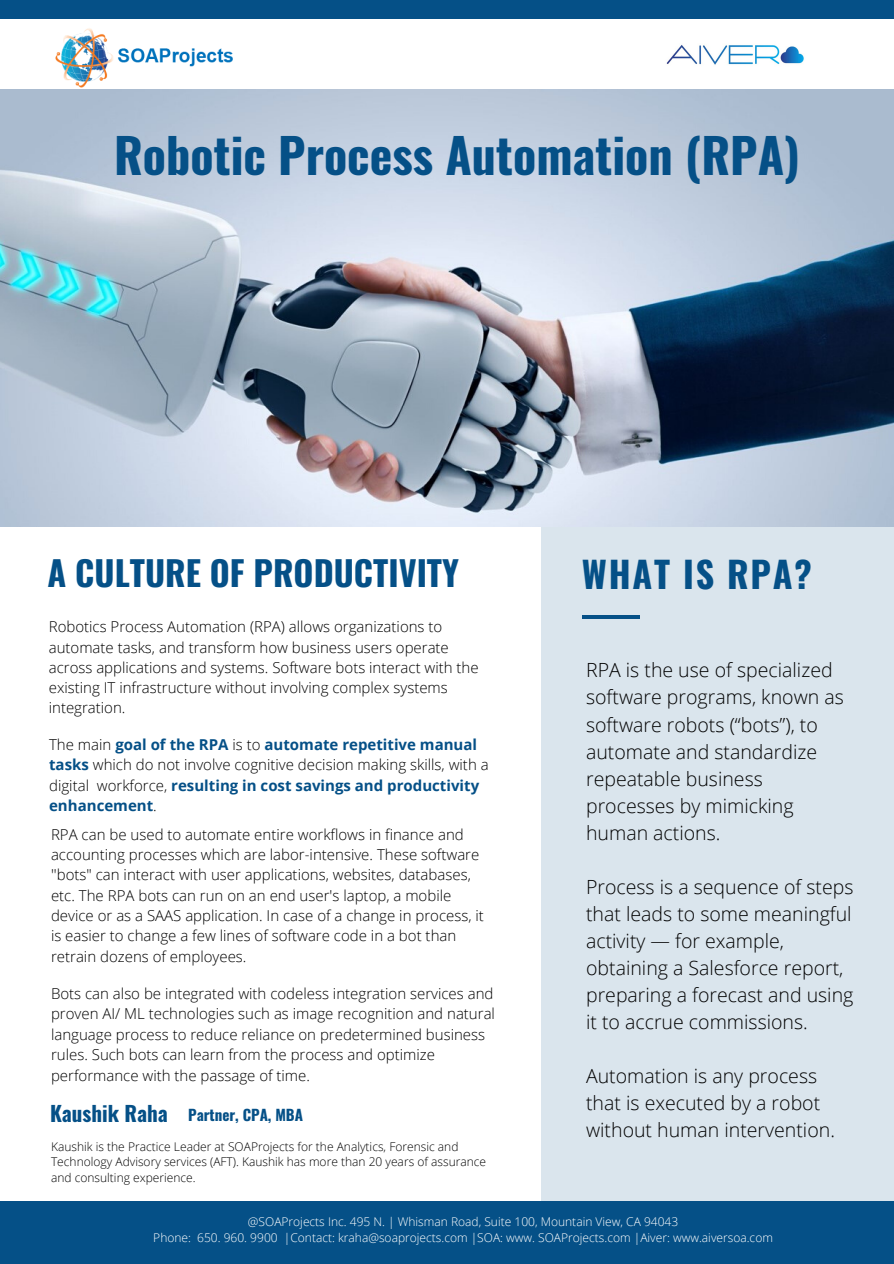
<style>
.page{position:relative;width:894px;height:1264px;background:#fff}
.page>*{position:absolute;margin:0;border:0;box-sizing:border-box;transform-origin:0 0}
.t1{font:700 48px "Oswald";color:#055087}
.t2{font:700 36px "Oswald";letter-spacing:.05em;color:#055087}
.t3{font:700 34.2px "Oswald";color:#055087}
.t4{font:700 21px "Oswald";color:#055087}
.t5{font:300 19.5px/27px "Open Sans";color:#000}
.t6{font:300 15px/20.2px "Open Sans";color:#000}
.t7{font:700 15px/20.2px "Open Sans";color:#055087}
.t8{font:700 15px "Oswald";color:#055087}
.t9{font:300 12px/15.8px "Open Sans";color:#fff;text-align:center}
.t10{font:300 12px/15.8px "Open Sans";color:#000}
.s1{font-weight:300;color:#000}
</style>
<div class="page">
<div style="left:0;top:0;width:893px;height:19px;background:#055087"></div>
<div style="left:541px;top:519px;width:352px;height:688px;background:#dae5ed"></div>
<hr style="left:581px;top:615px;width:58px;height:4px;background:#055087">
<img style="left:0;top:89px;width:893px;height:437px">
<img style="left:56px;top:28px;width:177px;height:59px">
<div style="left:0;top:1201px;width:893px;height:62px;background:#055087"></div>
<img style="left:666px;top:45px;width:138px;height:20px">
<h1 class="t1" style="left:114px;top:118px;width:687px">Robotic Process Automation (RPA)</h1>
<h3 class="t3" style="left:48px;top:546px;width:413px">A CULTURE OF PRODUCTIVITY</h3>
<h2 class="t2" style="left:581px;top:546px;width:231px">WHAT IS RPA?</h2>
<p class="t6" style="left:49px;top:616px;width:431px">Robotics Process Automation (RPA) allows organizations to automate tasks, and transform how business users operate across applications and systems. Software bots interact with the existing IT infrastructure without involving complex systems integration.</p>
<p class="t7" style="left:49px;top:734px;width:441px"><span class="s1">The main</span> goal of the RPA <span class="s1">is to</span> automate repetitive manual tasks <span class="s1">which do not involve cognitive decision making skills, with a digital workforce,</span> resulting in cost savings and productivity enhancement<span class="s1">.</span></p>
<p class="t6" style="left:51px;top:824px;width:434px">RPA can be used to automate entire workflows in finance and accounting processes which are labor-intensive. These software ''bots" can interact with user applications, websites, databases, etc. The RPA bots can run on an end user's laptop, a mobile device or as a SAAS application. In case of a change in process, it is easier to change a few lines of software code in a bot than retrain dozens of employees.</p>
<p class="t6" style="left:51px;top:982px;width:445px">Bots can also be integrated with codeless integration services and proven AI/ ML technologies such as image recognition and natural language process to reduce reliance on predetermined business rules. Such bots can learn from the process and optimize performance with the passage of time.</p>
<h3 class="t4" style="left:50px;top:1096px;width:119px">Kaushik Raha</h3>
<p class="t8" style="left:188px;top:1103px;width:116px">Partner, CPA, MBA</p>
<p class="t10" style="left:51px;top:1137px;width:436px">Kaushik is the Practice Leader at SOAProjects for the Analytics, Forensic and<br>Technology Advisory services (AFT). Kaushik has more than 20 years of assurance and consulting experience.</p>
<h3 class="t5" style="left:586px;top:656px;width:259px">RPA is the use of specialized software programs, known as software robots (“bots”), to automate and standardize repeatable business processes by mimicking human actions.</h3>
<h3 class="t5" style="left:586px;top:872px;width:269px">Process is a sequence of steps that leads to some meaningful activity — for example, obtaining a Salesforce report, preparing a forecast and using it to accrue commissions.</h3>
<h3 class="t5" style="left:586px;top:1061px;width:250px">Automation is any process that is executed by a robot without human intervention.</h3>
<p class="t9" style="left:153px;top:1213px;width:621px">@SOAProjects Inc. 495 N. | Whisman Road, Suite 100, Mountain View, CA 94043<br>Phone: 650. 960. 9900 |Contact: kraha@soaprojects.com |SOA: www. SOAProjects.com |Aiver: www.aiversoa.com</p>
</div>
